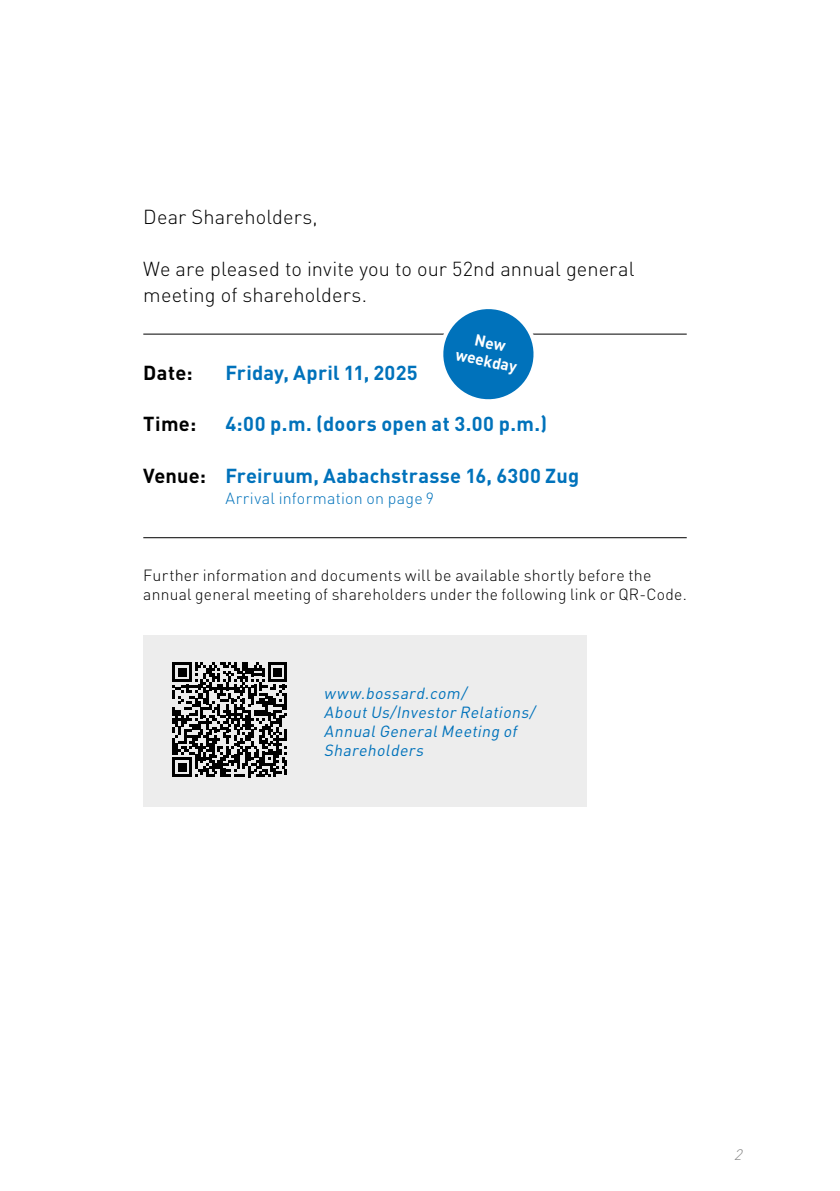
<style>
.page{position:relative;width:840px;height:1191px;background:#fff}
.page>*{position:absolute;margin:0;border:0;box-sizing:border-box;transform-origin:0 0}
.t1{font:700 20px "DINOT";letter-spacing:.01em;color:#0072bb}
.t2{font:300 20px/26px "DINOT";letter-spacing:.005em;color:#000}
.t3{font:700 20px "DINOT";letter-spacing:.02em;color:#000}
.t4{font:300 16px/19.2px "DINOT";letter-spacing:.015em;color:#000}
.t5{font:italic 16px/19.2px "DINOT";color:#0072bb}
.t6{font:300 16px "DINOT";letter-spacing:.015em;color:#0072bb}
.t7{font:700 16px/18px "DINOT";color:#fff;text-align:center}
.t8{font:italic 300 15px "DINOT";color:#878787}
.s1{color:#000}
</style>
<div class="page">
<div style="left:143px;top:635px;width:443px;height:171px;background:#ededed"></div>
<hr style="left:143px;top:333px;width:543px;height:1px;background:#000">
<hr style="left:143px;top:537px;width:543px;height:1px;background:#000">
<svg style="left:432px;top:309px;width:112px;height:91px"></svg>
<svg style="left:172px;top:662px;width:115px;height:115px"></svg>
<p class="t2" style="left:143px;top:203px;width:176px">Dear Shareholders,</p>
<p class="t2" style="left:143px;top:255px;width:492px">We are pleased to invite you to our 52nd annual general meeting of shareholders.</p>
<p class="t7" style="left:461px;top:327px;width:63px;rotate:12deg">New weekday</p>
<p class="t3" style="left:143px;top:359px;width:51px">Date:</p>
<p class="t1" style="left:225px;top:359px;width:193px">Friday, April 11, 2025</p>
<p class="t3" style="left:143px;top:410px;width:54px">Time:</p>
<p class="t1" style="left:225px;top:410px;width:323px">4:00 p.m. (doors open at 3.00 p.m.)</p>
<p class="t1" style="left:143px;top:462px;width:437px"><span class="s1">Venue:</span> Freiruum, Aabachstrasse 16, 6300 Zug</p>
<p class="t6" style="left:225px;top:487px;width:210px">Arrival information on page 9</p>
<p class="t4" style="left:143px;top:565px;width:544px">Further information and documents will be available shortly before the annual general meeting of shareholders under the following link or QR-Code.</p>
<p class="t5" style="left:324px;top:682px;width:216px">www.bossard.com/<br>AboutUs/Investor Relations/<br>AnnualGeneralMeeting of<br>Shareholders</p>
<p class="t8" style="left:733px;top:1144px;width:14px">2</p>
</div>
